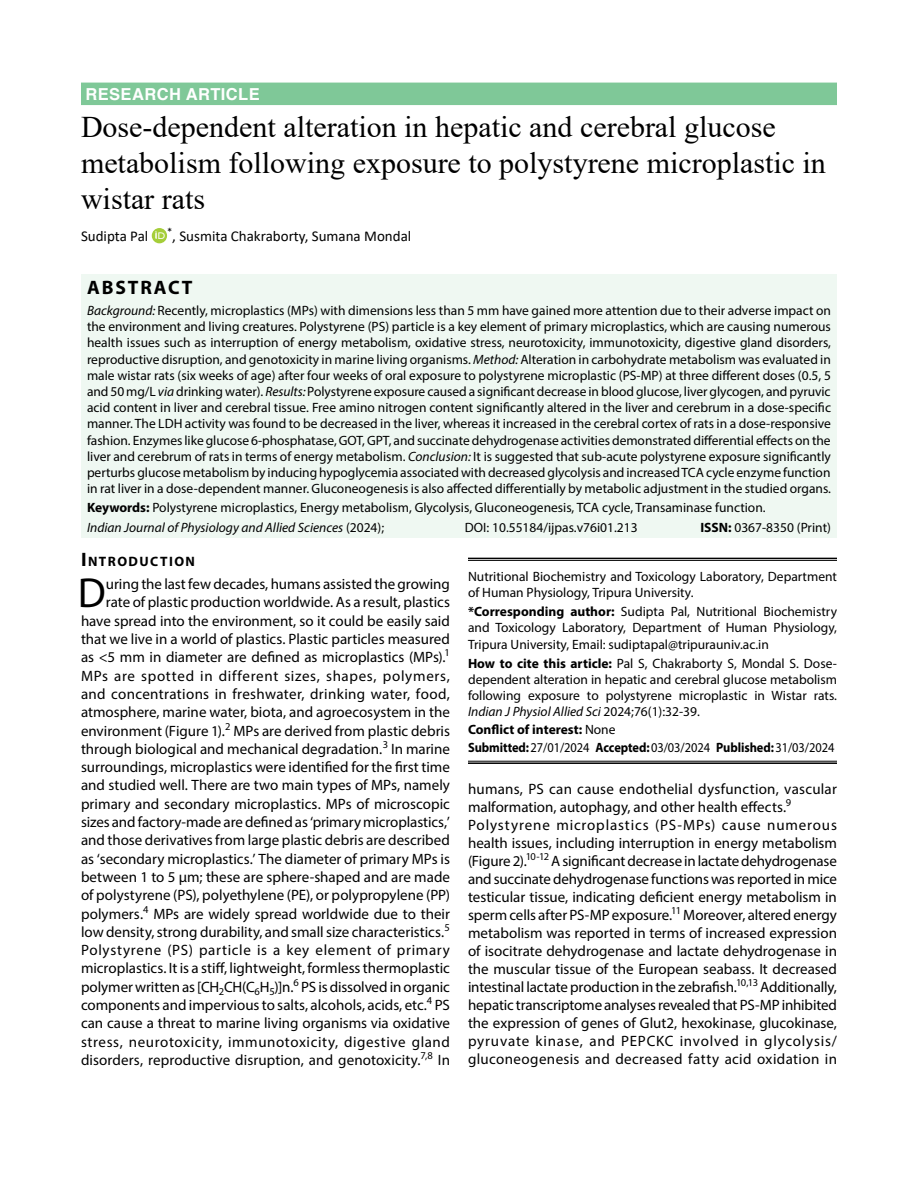
<style>
.page{position:relative;width:918px;height:1188px;background:#fff}
.page>*{position:absolute;margin:0;border:0;box-sizing:border-box;transform-origin:0 0}
.Body_flush{font:42.15px "Myriad Pro";color:#000}
.article_head{font:30px/36px "Times New Roman";color:#000}
.A{font:700 19.5px "Myriad Pro";letter-spacing:.095em;color:#000}
.Subject{font:700 16.5px "Helvetica";letter-spacing:.025em;color:#fff}
.text{font:15px/18px "Myriad Pro";letter-spacing:.015em;color:#000;text-align:justify}
.Body_flush-2{font:15px/18.3px "Myriad Pro";color:#000;text-align:right}
.author{font:15px "Calibri";color:#000}
.A-2{font:700 13.65px "Myriad Pro";letter-spacing:.105em;color:#000}
.Abstract{font:13.5px/16.2px "Myriad Pro";color:#000;text-align:justify}
.affiliation{font:13.5px/16.2px "Myriad Pro";color:#000;text-align:justify}
.affiliation-2{font:13.5px "Myriad Pro";color:#000;scale:.92 1}
.Abstract-2{font:italic 13.5px "Myriad Pro";color:#000}
.affiliation-3{font:700 13.5px "Myriad Pro";color:#000}
.t1{font:500 9.45px "Montserrat";color:#fff}
.t2{font:500 9px "Montserrat Alternates";color:#fff}
.s1{font-style:italic}
.s2{font-weight:700}
.s3{font-style:normal}
.s4{font-size:19.5px}
.s5{font-weight:400}
</style>
<div class="page">
<hr style="left:81px;top:76px;width:756px;height:1px;background:#000">
<div style="left:81px;top:274px;width:756px;height:264px;background:#eff8f2"></div>
<div style="left:153px;top:229px;width:13px;height:14px;background:#a5ce39;border-radius:50%"></div>
<div style="left:152px;top:228px;width:15px;height:15px;border:2px solid #a5ce39;border-radius:50%"></div>
<div style="left:81px;top:83px;width:756px;height:22px;background:#7fc898"></div>
<hr style="left:468px;top:761px;width:369px;height:1px;background:#000">
<hr style="left:468px;top:762px;width:369px;height:2px;background:#000">
<hr style="left:468px;top:558px;width:369px;height:1px;background:#000">
<hr style="left:468px;top:560px;width:369px;height:1px;background:#000">
<p class="Subject" style="left:86px;top:81px;width:176px">RESEARCH ARTICLE</p>
<p class="article_head" style="left:81px;top:108px;width:746px">Dose-dependent alteration in hepatic and cerebral glucose metabolism following exposure to polystyrene microplastic in wistar rats</p>
<p class="author" style="left:81px;top:225px;width:69px">Sudipta Pal</p>
<p class="t1" style="left:155px;top:229px;width:12px">ID</p>
<p class="t2" style="left:155px;top:228px;width:4px">i</p>
<p class="author" style="left:167px;top:225px;width:246px"><sup>*</sup>, Susmita Chakraborty, Sumana Mondal</p>
<p class="A" style="left:87px;top:275px;width:107px">ABSTRACT</p>
<p class="Abstract" style="left:87px;top:302px;width:746px"><span class="s1">Background:</span> Recently, microplastics (MPs) with dimensions less than 5 mm have gained more attention due to their adverse impact on the environment and living creatures. Polystyrene (PS) particle is a key element of primary microplastics, which are causing numerous health issues such as interruption of energy metabolism, oxidative stress, neurotoxicity, immunotoxicity, digestive gland disorders, reproductive disruption, and genotoxicity in marine living organisms. <span class="s1">Method:</span> Alteration in carbohydrate metabolism was evaluated in male wistar rats (six weeks of age) after four weeks of oral exposure to polystyrene microplastic (PS-MP) at three different doses (0.5, 5 and 50 mg/L <span class="s1">via</span> drinking water). <span class="s1">Results:</span>Polystyrene exposure caused a significant decrease in blood glucose, liver glycogen, and pyruvic acid content in liver and cerebral tissue. Free amino nitrogen content significantly altered in the liver and cerebrum in a dose-specific manner. The LDH activity was found to be decreased in the liver, whereas it increased in the cerebral cortex of rats in a dose-responsive fashion. Enzymes like glucose 6-phosphatase, GOT, GPT, and succinate dehydrogenase activities demonstrated differential effects on the liver and cerebrum of rats in terms of energy metabolism. <span class="s1">Conclusion:</span> It is suggested that sub-acute polystyrene exposure significantly perturbs glucose metabolism by inducing hypoglycemia associated with decreased glycolysis and increased TCA cycle enzyme function in rat liver in a dose-dependent manner. Gluconeogenesis is also affected differentially by metabolic adjustment in the studied organs.</p>
<p class="Abstract" style="left:87px;top:499px;width:680px"><span class="s2">Keywords:</span> Polystyrene microplastics, Energy metabolism, Glycolysis, Gluconeogenesis, TCA cycle, Transaminase function.</p>
<p class="Abstract-2" style="left:87px;top:519px;width:299px">Indian Journal of Physiology and Allied Sciences <span class="s3">(2024);</span></p>
<p class="Abstract" style="left:465px;top:519px;width:174px">DOI: 10.55184/ijpas.v76i01.213</p>
<p class="Abstract" style="left:700px;top:519px;width:132px"><span class="s2">ISSN:</span> 0367-8350 (Print)</p>
<p class="A-2" style="left:81px;top:553px;width:116px"><span class="s4">I</span>NTRODUCTION</p>
<p class="Body_flush" style="left:78px;top:567px;width:30px">D</p>
<p class="Body_flush-2" style="left:81px;top:575px;width:371px">uring the last few decades, humans assisted the growing rate of plastic production worldwide. As a result, plastics have spread into the environment, so it could be easily said that we live in a world of plastics. Plastic particles measured as &lt;5 mm in diameter are defined as microplastics (MPs).<sup>1<br></sup>MPs are spotted in different sizes, shapes, polymers, and concentrations in freshwater, drinking water, food, atmosphere, marine water, biota, and agroecosystem in the environment (Figure 1).<sup>2</sup> MPs are derived from plastic debris through biological and mechanical degradation.<sup>3</sup> In marine surroundings, microplastics were identified for the first time and studied well. There are two main types of MPs, namely primary and secondary microplastics. MPs of microscopic sizes and factory-made are defined as ‘primary microplastics,’ and those derivatives from large plastic debris are described as ‘secondary microplastics.’ The diameter of primary MPs is between 1 to 5 µm; these are sphere-shaped and are made of polystyrene (PS), polyethylene (PE), or polypropylene (PP) polymers.<sup>4</sup> MPs are widely spread worldwide due to their low density, strong durability, and small size characteristics.<sup>5</sup></p>
<p class="text" style="left:81px;top:941px;width:371px">Polystyrene (PS) particle is a key element of primary microplastics. It is a stiff, lightweight, formless thermoplastic polymer written as [CH<sub>2</sub>CH(C<sub>6</sub>H<sub>5</sub>)]n.<sup>6</sup> PS is dissolved in organic components and impervious to salts, alcohols, acids, etc.<sup>4</sup> PS can cause a threat to marine living organisms via oxidative stress, neurotoxicity, immunotoxicity, digestive gland disorders, reproductive disruption, and genotoxicity.<sup>7,8</sup> In</p>
<p class="affiliation" style="left:468px;top:568px;width:371px">Nutritional Biochemistry and Toxicology Laboratory, Department of Human Physiology, Tripura University.</p>
<p class="affiliation" style="left:468px;top:603px;width:371px"><span class="s2">*Corresponding author:</span> Sudipta Pal, Nutritional Biochemistry and Toxicology Laboratory, Department of Human Physiology, Tripura University, Email: sudiptapal@tripurauniv.ac.in</p>
<p class="affiliation" style="left:468px;top:655px;width:371px"><span class="s2">How to cite this article:</span> Pal S, Chakraborty S, Mondal S. Dose&shy;dependent alteration in hepatic and cerebral glucose metabolism following exposure to polystyrene microplastic in Wistar rats.<br><span class="s1">Indian J Physiol Allied Sci</span> 2024;76(1):32-39.</p>
<p class="affiliation-3" style="left:468px;top:721px;width:149px">Conflict of interest: <span class="s5">None</span></p>
<p class="affiliation-2" style="left:468px;top:739px;width:400px"><span class="s2">Submitted:</span>27/01/2024 <span class="s2">Accepted:</span>03/03/2024 <span class="s2">Published:</span>31/03/2024</p>
<p class="text" style="left:468px;top:779px;width:371px">humans, PS can cause endothelial dysfunction, vascular malformation, autophagy, and other health effects.<sup>9</sup></p>
<p class="text" style="left:468px;top:815px;width:371px">Polystyrene microplastics (PS-MPs) cause numerous health issues, including interruption in energy metabolism (Figure 2).<sup>10-12</sup> A significant decrease in lactate dehydrogenase and succinate dehydrogenase functions was reported in mice testicular tissue, indicating deficient energy metabolism in sperm cells after PS-MP exposure.<sup>11</sup> Moreover, altered energy metabolism was reported in terms of increased expression of isocitrate dehydrogenase and lactate dehydrogenase in the muscular tissue of the European seabass. It decreased intestinal lactate production in the zebrafish.<sup>10,13</sup> Additionally, hepatic transcriptome analyses revealed that PS-MP inhibited the expression of genes of Glut2, hexokinase, glucokinase, pyruvate kinase, and PEPCKC involved in glycolysis/ gluconeogenesis and decreased fatty acid oxidation in</p>
</div>
